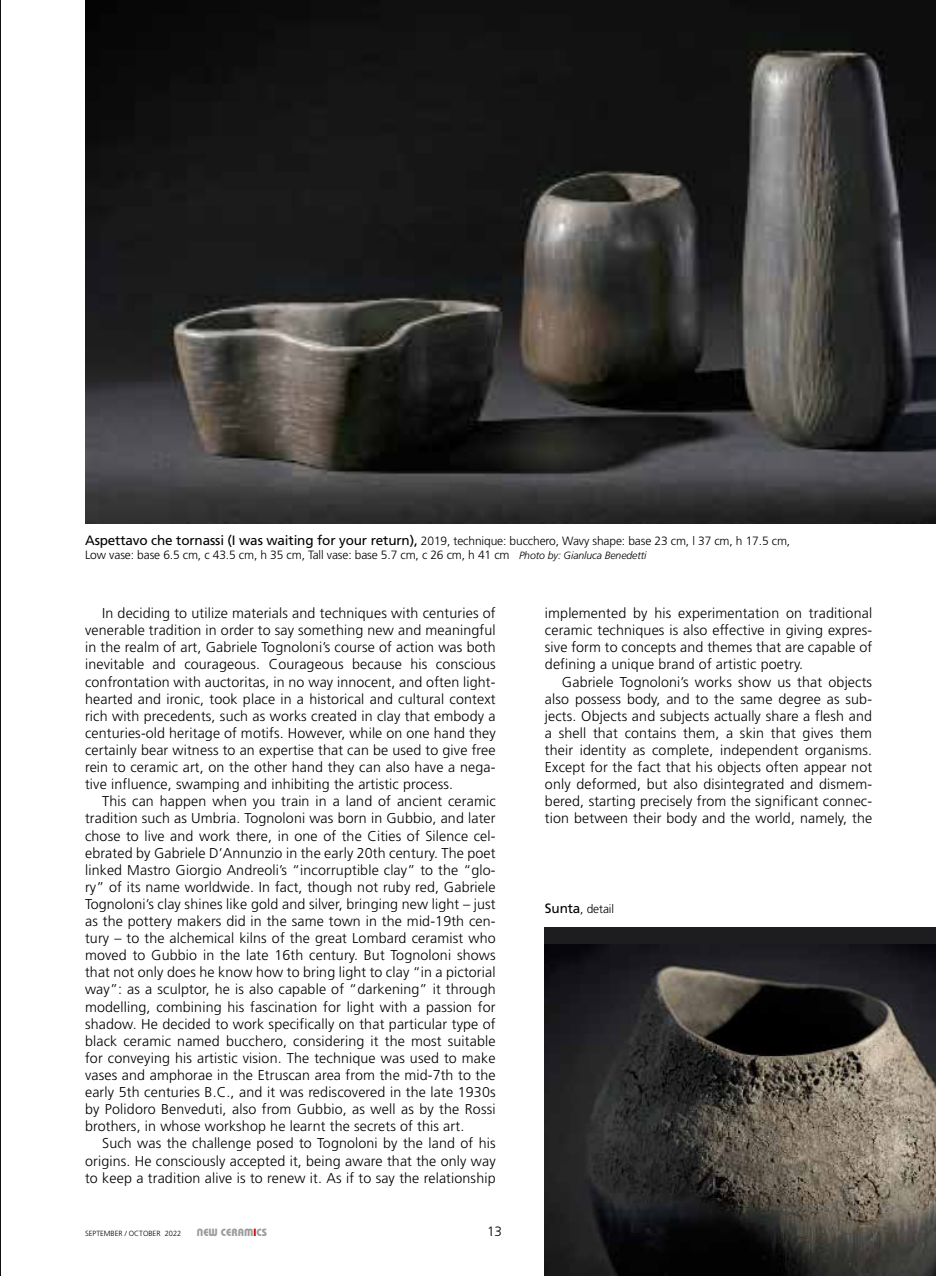
<style>
.page{position:relative;width:936px;height:1276px;background:#fff}
.page>*{position:absolute;margin:0;border:0;box-sizing:border-box;transform-origin:0 0}
.t1{font:300 14.25px/17.1px "Frutiger";letter-spacing:.01em;color:#000;text-align:justify}
.t2{font:300 13.5px "Frutiger";color:#000}
.t3{font:300 12px/14.4px "Frutiger";letter-spacing:-.01em;color:#000}
.t4{font:10.5px "Keramik";color:#9c9c9d}
.t5{font:300 7.5px "Frutiger";color:#000}
.s1{font-weight:400;font-size:13.5px}
.s2{font-style:italic;font-size:10.5px}
.s3{color:#ce0107}
</style>
<div class="page">
<hr style="left:0;top:0;width:1px;height:1276px;background:#101010">
<img style="left:85px;top:0;width:850px;height:523px">
<div style="left:545px;top:927px;width:390px;height:349px;background:#1d1d1f"></div>
<img style="left:545px;top:944px;width:390px;height:332px">
<p class="t3" style="left:85px;top:533px;width:706px"><span class="s1">Aspettavo che tornassi (I was waiting for your return),</span> 2019, technique: bucchero, Wavy shape: base 23 cm, l 37 cm, h 17.5 cm,<br>Low vase: base 6.5 cm, c 43.5 cm, h 35 cm, Tall vase: base 5.7 cm, c 26 cm, h 41 cm <span class="s2">Photo by: Gianluca Benedetti</span></p>
<p class="t1" style="left:85px;top:604px;width:412px;text-indent:17px">In deciding to utilize materials and techniques with centuries of venerable tradition in order to say something new and meaningful in the realm of art, Gabriele Tognoloni’s course of action was both inevitable and courageous. Courageous because his conscious confrontation with auctoritas, in no way innocent, and often light&shy;hearted and ironic, took place in a historical and cultural context rich with precedents, such as works created in clay that embody a centuries-old heritage of motifs. However, while on one hand they certainly bear witness to an expertise that can be used to give free rein to ceramic art, on the other hand they can also have a nega&shy;tive influence, swamping and inhibiting the artistic process.</p>
<p class="t1" style="left:85px;top:793px;width:412px;text-indent:17px">This can happen when you train in a land of ancient ceramic tradition such as Umbria. Tognoloni was born in Gubbio, and later chose to live and work there, in one of the Cities of Silence cel&shy;ebrated by Gabriele D’Annunzio in the early 20th century. The poet linked Mastro Giorgio Andreoli’s “incorruptible clay” to the “glo&shy;ry” of its name worldwide. In fact, though not ruby red, Gabriele Tognoloni’s clay shines like gold and silver, bringing new light – just as the pottery makers did in the same town in the mid-19th cen&shy;tury – to the alchemical kilns of the great Lombard ceramist who moved to Gubbio in the late 16th century. But Tognoloni shows that not only does he know how to bring light to clay “in a pictorial way”: as a sculptor, he is also capable of “darkening” it through modelling, combining his fascination for light with a passion for shadow. He decided to work specifically on that particular type of black ceramic named bucchero, considering it the most suitable for conveying his artistic vision. The technique was used to make vases and amphorae in the Etruscan area from the mid-7th to the early 5th centuries B.C ., and it was rediscovered in the late 1930s by Polidoro Benveduti, also from Gubbio, as well as by the Rossi brothers, in whose workshop he learnt the secrets of this art.</p>
<p class="t1" style="left:85px;top:1135px;width:412px;text-indent:17px">Such was the challenge posed to Tognoloni by the land of his origins. He consciously accepted it, being aware that the only way to keep a tradition alive is to renew it. As if to say the relationship</p>
<p class="t5" style="left:85px;top:1229px;width:98px">september / october 2022</p>
<p class="t4" style="left:197px;top:1225px;width:72px">NEW CERAM<span class="s3">I</span>CS</p>
<p class="t2" style="left:487px;top:1223px;width:17px">13</p>
<p class="t1" style="left:545px;top:604px;width:329px">implemented by his experimentation on traditional ceramic techniques is also effective in giving expres&shy;sive form to concepts and themes that are capable of defining a unique brand of artistic poetry.</p>
<p class="t1" style="left:545px;top:673px;width:329px;text-indent:17px">Gabriele Tognoloni’s works show us that objects also possess body, and to the same degree as sub&shy;jects. Objects and subjects actually share a flesh and a shell that contains them, a skin that gives them their identity as complete, independent organisms.<br>Except for the fact that his objects often appear not only deformed, but also disintegrated and dismem&shy;bered, starting precisely from the significant connec&shy;tion between their body and the world, namely, the</p>
<p class="t3" style="left:545px;top:902px;width:71px"><span class="s1">Sunta</span>, detail</p>
</div>
